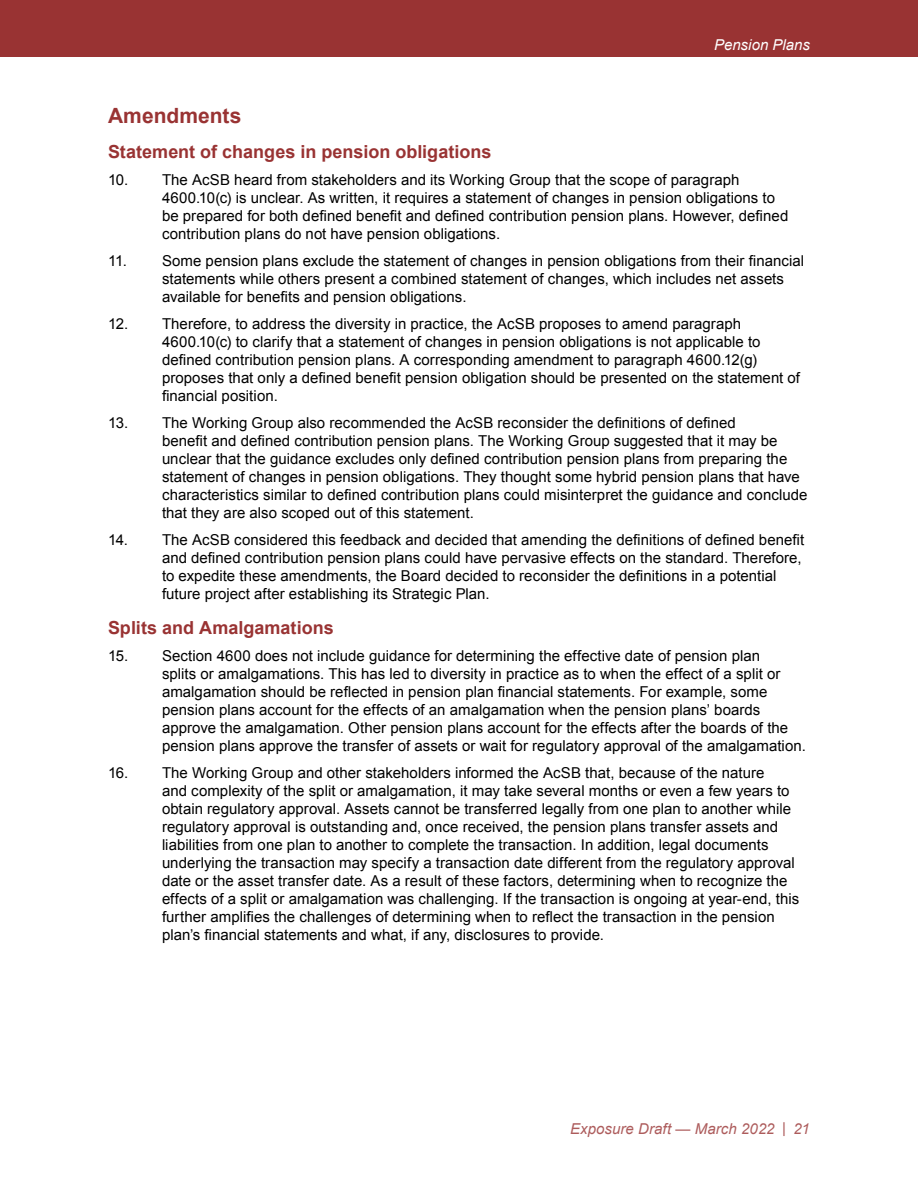
<style>
.page{position:relative;width:918px;height:1188px;background:#fff}
.page>*{position:absolute;margin:0;border:0;box-sizing:border-box;transform-origin:0 0}
.t1{font:700 21px "Arial";letter-spacing:.005em;color:#933}
.t2{font:700 18px "Arial";color:#933}
.t3{font:15px/18px "Arial";letter-spacing:.005em;color:#000}
.t4{font:italic 15px "Arial";letter-spacing:.005em;color:#ad5c5c}
.t5{font:italic 15px "Arial";color:#fff}
</style>
<div class="page">
<div style="left:0;top:0;width:918px;height:57px;background:#933"></div>
<p class="t5" style="left:714px;top:35px;width:97px">Pension Plans</p>
<h2 class="t1" style="left:108px;top:102px;width:135px">Amendments</h2>
<h3 class="t2" style="left:108px;top:140px;width:385px">Statement of changes in pension obligations</h3>
<p class="t3" style="left:108px;top:171px;width:22px">10.</p>
<p class="t3" style="left:162px;top:171px;width:628px">The AcSB heard from stakeholders and its Working Group that the scope of paragraph 4600.10(c) is unclear. As written, it requires a statement of changes in pension obligations to be prepared for both defined benefit and defined contribution pension plans. However, defined contribution plans do not have pension obligations.</p>
<p class="t3" style="left:108px;top:252px;width:20px">11.</p>
<p class="t3" style="left:162px;top:252px;width:644px">Some pension plans exclude the statement of changes in pension obligations from their financial statements while others present a combined statement of changes, which includes net assets available for benefits and pension obligations.</p>
<p class="t3" style="left:108px;top:315px;width:22px">12.</p>
<p class="t3" style="left:162px;top:315px;width:640px">Therefore, to address the diversity in practice, the AcSB proposes to amend paragraph 4600.10(c) to clarify that a statement of changes in pension obligations is not applicable to defined contribution pension plans. A corresponding amendment to paragraph 4600.12(g) proposes that only a defined benefit pension obligation should be presented on the statement of financial position.</p>
<p class="t3" style="left:108px;top:414px;width:22px">13.</p>
<p class="t3" style="left:162px;top:414px;width:647px">The Working Group also recommended the AcSB reconsider the definitions of defined<br>benefit and defined contribution pension plans. The Working Group suggested that it may be unclear that the guidance excludes only defined contribution pension plans from preparing the statement of changes in pension obligations. They thought some hybrid pension plans that have characteristics similar to defined contribution plans could misinterpret the guidance and conclude that they are also scoped out of this statement.</p>
<p class="t3" style="left:108px;top:531px;width:22px">14.</p>
<p class="t3" style="left:162px;top:531px;width:644px">The AcSB considered this feedback and decided that amending the definitions of defined benefit and defined contribution pension plans could have pervasive effects on the standard. Therefore, to expedite these amendments, the Board decided to reconsider the definitions in a potential future project after establishing its Strategic Plan.</p>
<h3 class="t2" style="left:108px;top:616px;width:227px">Splits and Amalgamations</h3>
<p class="t3" style="left:108px;top:647px;width:22px">15.</p>
<p class="t3" style="left:162px;top:647px;width:645px">Section 4600 does not include guidance for determining the effective date of pension plan<br>splits or amalgamations. This has led to diversity in practice as to when the effect of a split or amalgamation should be reflected in pension plan financial statements. For example, some pension plans account for the effects of an amalgamation when the pension plans’ boards approve the amalgamation. Other pension plans account for the effects after the boards of the pension plans approve the transfer of assets or wait for regulatory approval of the amalgamation.</p>
<p class="t3" style="left:108px;top:764px;width:22px">16.</p>
<p class="t3" style="left:162px;top:764px;width:639px">The Working Group and other stakeholders informed the AcSB that, because of the nature<br>and complexity of the split or amalgamation, it may take several months or even a few years to obtain regulatory approval. Assets cannot be transferred legally from one plan to another while regulatory approval is outstanding and, once received, the pension plans transfer assets and liabilities from one plan to another to complete the transaction. In addition, legal documents underlying the transaction may specify a transaction date different from the regulatory approval date or the asset transfer date. As a result of these factors, determining when to recognize the effects of a split or amalgamation was challenging. If the transaction is ongoing at year-end, this further amplifies the challenges of determining when to reflect the transaction in the pension plan’s financial statements and what, if any, disclosures to provide.</p>
<p class="t4" style="left:570px;top:1119px;width:241px">Exposure Draft — March 2022 | 21</p>
</div>
